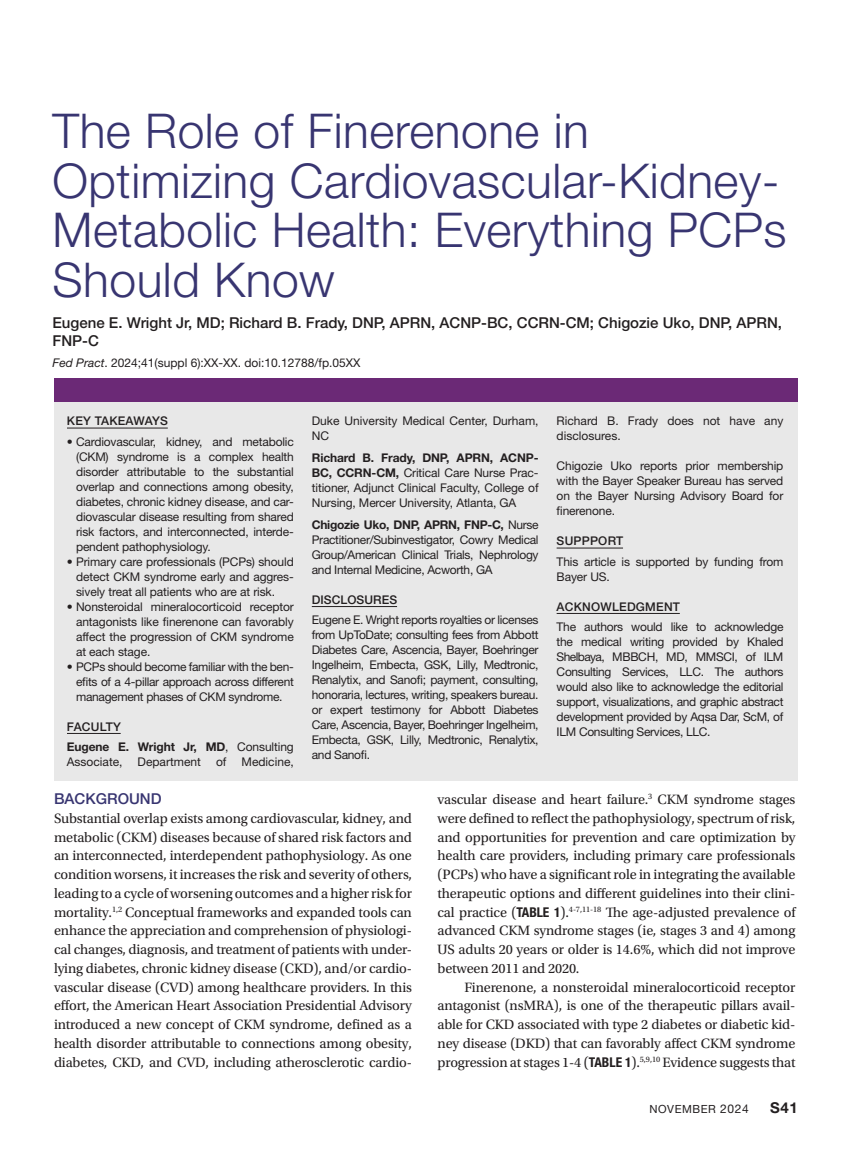
<style>
.page{position:relative;width:851px;height:1161px;background:#fff}
.page>*{position:absolute;margin:0;border:0;box-sizing:border-box;transform-origin:0 0}
.Headline{font:300 48px/49.5px "Helvetica Neue LT Std";letter-spacing:.01em;color:#383571}
.bio{font:500 15px/18px "Helvetica Neue LT Std";color:#231f20}
.t1{font:500 15px "Helvetica Neue LT Std";color:#383571}
.t2{font:700 15px "Helvetica Neue LT Std";color:#231f20}
.t2-2{font:14.25px/18.8px "Utopia Std";letter-spacing:-.01em;color:#231f20;text-align:justify}
.t1-2{font:14.25px/18.8px "Utopia Std";letter-spacing:-.01em;color:#231f20;text-align:justify}
.CME_Text{font:12px/15px "Helvetica Neue LT Std";letter-spacing:-.01em;color:#231f20;text-align:justify}
.CME_header{font:500 12px "Helvetica Neue LT Std";letter-spacing:.02em;color:#231f20}
.Bio2{font:12px "Helvetica Neue LT Std";color:#231f20}
.t3{font:11.25px "Helvetica Neue LT Std";letter-spacing:.05em;color:#231f20}
.s1{font-style:italic}
.s2{font-weight:700}
.s3{font-family:"Helvetica Neue LT Std";font-weight:700;font-stretch:condensed;font-size:13.5px}
.s4{font-size:12px}
</style>
<div class="page">
<div style="left:54px;top:385px;width:743px;height:396px;background:#e8e8e8"></div>
<div style="left:54px;top:379px;width:743px;height:23px;background:#6b2976"></div>
<hr style="left:67px;top:428px;width:101px;height:1px;background:#231f20">
<hr style="left:67px;top:733px;width:54px;height:1px;background:#231f20">
<hr style="left:312px;top:606px;width:85px;height:1px;background:#231f20">
<hr style="left:556px;top:548px;width:67px;height:1px;background:#231f20">
<hr style="left:556px;top:613px;width:123px;height:1px;background:#231f20">
<p class="Headline" style="left:52px;top:105px;width:735px">The Role of Finerenone in<br>Optimizing Cardiovascular-Kidney-<br>Metabolic Health: Everything PCPs<br>Should Know</p>
<p class="bio" style="left:52px;top:314px;width:731px">Eugene E. Wright Jr, MD; Richard B. Frady, DNP, APRN, ACNP-BC, CCRN-CM; Chigozie Uko, DNP, APRN,<br>FNP-C</p>
<p class="Bio2" style="left:52px;top:356px;width:309px"><span class="s1">Fed Pract</span>. 2024;41(suppl 6):XX-XX. doi:10.12788/fp.05XX</p>
<p class="CME_header" style="left:67px;top:414px;width:102px">KEY TAKEAWAYS</p>
<p class="CME_Text" style="left:76px;top:434px;width:219px;text-indent:-9px">• Cardiovascular, kidney, and metabolic (CKM) syndrome is a complex health disorder attributable to the substantial overlap and connections among obesity, diabetes, chronic kidney disease, and car&shy;diovascular disease resulting from shared risk factors, and interconnected, interde&shy;pendent pathophysiology.</p>
<p class="CME_Text" style="left:76px;top:554px;width:219px;text-indent:-9px">• Primary care professionals (PCPs) should detect CKM syndrome early and aggres&shy;sively treat all patients who are at risk.</p>
<p class="CME_Text" style="left:76px;top:599px;width:219px;text-indent:-9px">• Nonsteroidal mineralocorticoid receptor antagonists like finerenone can favorably affect the progression of CKM syndrome at each stage.</p>
<p class="CME_Text" style="left:76px;top:659px;width:219px;text-indent:-9px">• PCPs should become familiar with the ben&shy;efits of a 4-pillar approach across different management phases of CKM syndrome.</p>
<p class="CME_header" style="left:67px;top:719px;width:55px">FACULTY</p>
<p class="CME_Text" style="left:67px;top:739px;width:228px"><span class="s2">Eugene E. Wright Jr, MD</span>, Consulting<br>Associate,</p>
<p class="CME_Text" style="left:138px;top:754px;width:65px">Department</p>
<p class="CME_Text" style="left:216px;top:754px;width:12px">of</p>
<p class="CME_Text" style="left:241px;top:754px;width:54px">Medicine,</p>
<p class="CME_Text" style="left:312px;top:413px;width:228px">Duke University Medical Center, Durham,<br>NC</p>
<p class="CME_Text" style="left:312px;top:450px;width:228px"><span class="s2">Richard B. Frady, DNP, APRN, ACNP-BC, CCRN-CM,</span> Critical Care Nurse Prac&shy;titioner, Adjunct Clinical Faculty, College of Nursing, Mercer University, Atlanta, GA</p>
<p class="CME_Text" style="left:312px;top:517px;width:228px"><span class="s2">Chigozie Uko, DNP, APRN, FNP-C,</span> Nurse Practitioner/Subinvestigator, Cowry Medical Group/American Clinical Trials, Nephrology and Internal Medicine, Acworth, GA</p>
<p class="CME_header" style="left:312px;top:592px;width:87px">DISCLOSURES</p>
<p class="CME_Text" style="left:312px;top:612px;width:228px">Eugene E. Wright reports royalties or licenses from UpToDate; consulting fees from Abbott Diabetes Care, Ascencia, Bayer, Boehringer Ingelheim, Embecta, GSK, Lilly, Medtronic, Renalytix, and Sanofi; payment, consulting, honoraria, lectures, writing, speakers bureau. or expert testimony for Abbott Diabetes Care, Ascencia, Bayer, Boehringer Ingelheim, Embecta, GSK, Lilly, Medtronic, Renalytix, and Sanofi.</p>
<p class="CME_Text" style="left:556px;top:413px;width:228px">Richard B. Frady does not have any disclosures.</p>
<p class="CME_Text" style="left:556px;top:458px;width:228px">Chigozie Uko reports prior membership with the Bayer Speaker Bureau has served on the Bayer Nursing Advisory Board for finerenone.</p>
<p class="CME_header" style="left:556px;top:534px;width:68px">SUPPPORT</p>
<p class="CME_Text" style="left:556px;top:554px;width:228px">This article is supported by funding from<br>Bayer US.</p>
<p class="CME_header" style="left:556px;top:599px;width:125px">ACKNOWLEDGMENT</p>
<p class="CME_Text" style="left:556px;top:619px;width:228px">The authors would like to acknowledge the medical writing provided by Khaled Shelbaya, MBBCH, MD, MMSCI, of ILM Consulting Services, LLC. The authors would also like to acknowledge the editorial support, visualizations, and graphic abstract development provided by Aqsa Dar, ScM, of ILM Consulting Services, LLC.</p>
<h1 class="t1" style="left:54px;top:790px;width:109px">BACKGROUND</h1>
<p class="t2-2" style="left:54px;top:809px;width:359px">Substantial overlap exists among cardiovascular, kidney, and metabolic (CKM) diseases because of shared risk factors and an interconnected, interdependent pathophysiology. As one condition worsens, it increases the risk and severity of others, leading to a cycle of worsening outcomes and a higher risk for mortality.<sup>1,2</sup> Conceptual frameworks and expanded tools can enhance the appreciation and comprehension of physiologi&shy;cal changes, diagnosis, and treatment of patients with under&shy;lying diabetes, chronic kidney disease (CKD), and/or cardio&shy;vascular disease (CVD) among healthcare providers. In this effort, the American Heart Association Presidential Advisory introduced a new concept of CKM syndrome, defined as a health disorder attributable to connections among obesity, diabetes, CKD, and CVD, including atherosclerotic cardio-</p>
<p class="t2-2" style="left:437px;top:790px;width:359px">vascular disease and heart failure.<sup>3</sup> CKM syndrome stages were defined to reflect the pathophysiology, spectrum of risk, and opportunities for prevention and care optimization by health care providers, including primary care professionals (PCPs) who have a significant role in integrating the available therapeutic options and different guidelines into their clini&shy;cal practice (<span class="s3">TABLE 1</span>).<sup>4-7,11-18</sup> The age-adjusted prevalence of advanced CKM syndrome stages (ie, stages 3 and 4) among US adults 20 years or older is 14.6%, which did not improve between 2011 and 2020.</p>
<p class="t1-2" style="left:437px;top:978px;width:359px;text-indent:27px">Finerenone, a nonsteroidal mineralocorticoid receptor antagonist (nsMRA), is one of the therapeutic pillars avail&shy;able for CKD associated with type 2 diabetes or diabetic kid&shy;ney disease (DKD) that can favorably affect CKM syndrome progression at stages 1-4 (<span class="s3">TABLE 1</span>).<sup>5,9,10</sup> Evidence suggests that</p>
<p class="t3" style="left:649px;top:1102px;width:101px">NOVEMBER <span class="s4">2024</span></p>
<p class="t2" style="left:770px;top:1099px;width:29px">S41</p>
</div>
